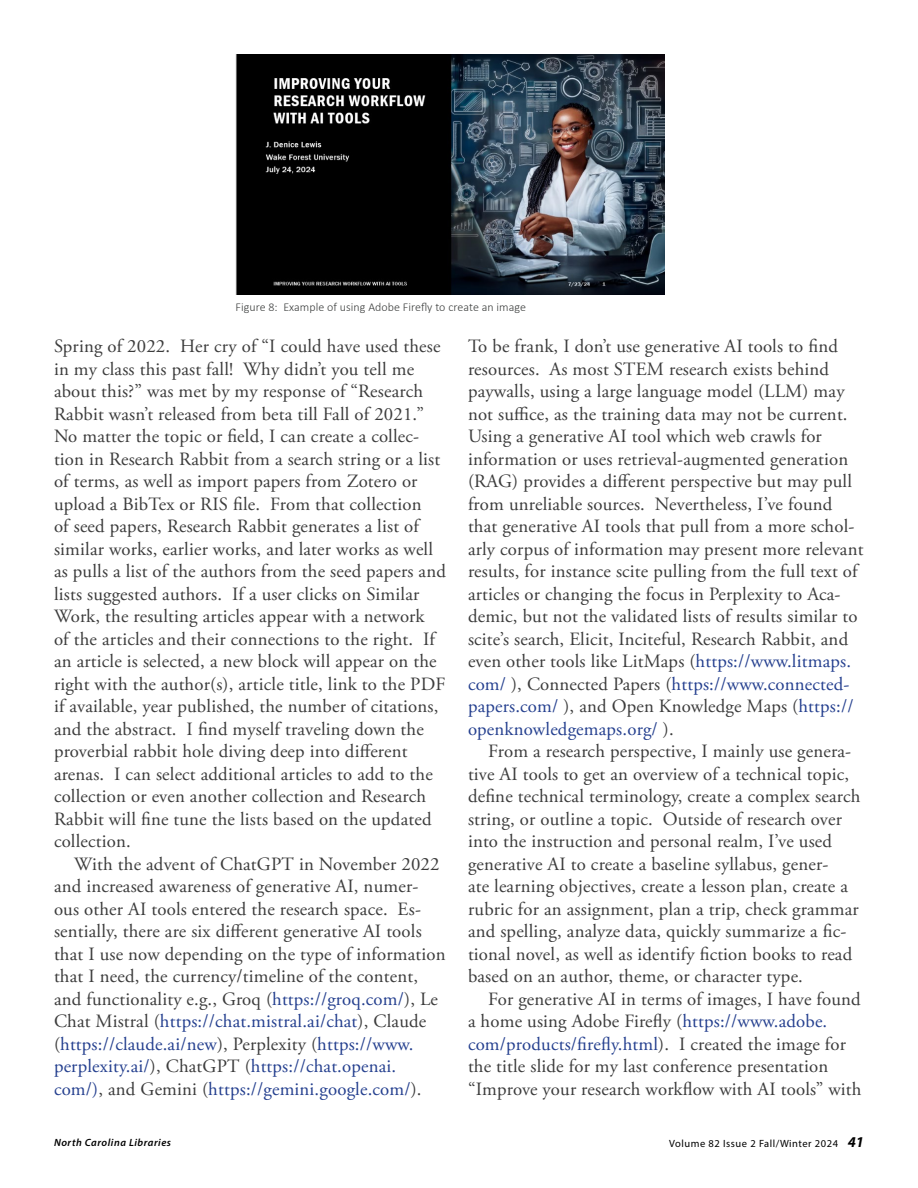
<style>
.page{position:relative;width:918px;height:1188px;background:#fff}
.page>*{position:absolute;margin:0;border:0;box-sizing:border-box;transform-origin:0 0}
.t1{font:18.75px/22.5px "Adobe Garamond Pro";letter-spacing:.01em;color:#3c3c3c}
.t2{font:italic 700 15px "Myriad Pro";color:#000}
.t3{font:300 12px "Calibri";letter-spacing:.005em;color:#3e403f}
.t4{font:10.5px "Myriad Pro";letter-spacing:.05em;color:#000}
.t5{font:italic 600 10.5px "Myriad Pro";letter-spacing:.05em;color:#000}
.s1{color:#25408f}
</style>
<div class="page">
<img style="left:235px;top:54px;width:430px;height:240px">
<p class="t3" style="left:235px;top:300px;width:292px">Figure 8: Example of using Adobe Firefly to create an image</p>
<p class="t1" style="left:54px;top:336px;width:393px">Spring of 2022. Her cry of “I could have used these in my class this past fall! Why didn’t you tell me about this?” was met by my response of “Research Rabbit wasn’t released from beta till Fall of 2021.” No matter the topic or field, I can create a collec&shy;tion in Research Rabbit from a search string or a list of terms, as well as import papers from Zotero or upload a BibTex or RIS file. From that collection<br>of seed papers, Research Rabbit generates a list of similar works, earlier works, and later works as well as pulls a list of the authors from the seed papers and lists suggested authors. If a user clicks on Similar Work, the resulting articles appear with a network<br>of the articles and their connections to the right. If an article is selected, a new block will appear on the right with the author(s), article title, link to the PDF if available, year published, the number of citations, and the abstract. I find myself traveling down the proverbial rabbit hole diving deep into different arenas. I can select additional articles to add to the collection or even another collection and Research Rabbit will fine tune the lists based on the updated collection.</p>
<p class="t1" style="left:54px;top:853px;width:393px;text-indent:20px">With the advent of ChatGPT in November 2022 and increased awareness of generative AI, numer&shy;ous other AI tools entered the research space. Es&shy;sentially, there are six different generative AI tools that I use now depending on the type of information that I need, the currency/timeline of the content, and functionality e.g., Groq (<span class="s1">https://groq.com/</span>), Le Chat Mistral (<span class="s1">https://chat.mistral.ai/chat</span>), Claude (<span class="s1">https://claude.ai/new</span>), Perplexity (<span class="s1">https://www. perplexity.ai/</span>), ChatGPT (<span class="s1">https://chat.openai. com/)</span>, and Gemini (<span class="s1">https://gemini.google.com/</span>).</p>
<p class="t1" style="left:468px;top:336px;width:397px">To be frank, I don’t use generative AI tools to find resources. As most STEM research exists behind paywalls, using a large language model (LLM) may not suffice, as the training data may not be current.<br>Using a generative AI tool which web crawls for information or uses retrieval-augmented generation (RAG) provides a different perspective but may pull from unreliable sources. Nevertheless, I’ve found that generative AI tools that pull from a more schol&shy;arly corpus of information may present more relevant results, for instance scite pulling from the full text of articles or changing the focus in Perplexity to Aca&shy;demic, but not the validated lists of results similar to scite’s search, Elicit, Inciteful, Research Rabbit, and even other tools like LitMaps (<span class="s1">https://www.litmaps. com/</span> ), Connected Papers (<span class="s1">https://www.connected&shy;papers.com/</span> ), and Open Knowledge Maps (<span class="s1">https:// openknowledgemaps.org/</span> ).</p>
<p class="t1" style="left:468px;top:741px;width:394px;text-indent:20px">From a research perspective, I mainly use genera&shy;tive AI tools to get an overview of a technical topic, define technical terminology, create a complex search string, or outline a topic. Outside of research over into the instruction and personal realm, I’ve used generative AI to create a baseline syllabus, gener-<br>ate learning objectives, create a lesson plan, create a rubric for an assignment, plan a trip, check grammar and spelling, analyze data, quickly summarize a fic&shy;tional novel, as well as identify fiction books to read based on an author, theme, or character type.</p>
<p class="t1" style="left:468px;top:988px;width:395px;text-indent:20px">For generative AI in terms of images, I have found a home using Adobe Firefly (<span class="s1">https://www.adobe. com/products/firefly.html</span>). I created the image for the title slide for my last conference presentation “Improve your research workflow with AI tools” with</p>
<p class="t5" style="left:54px;top:1136px;width:119px">North Carolina Libraries</p>
<p class="t2" style="left:848px;top:1132px;width:18px">41</p>
<p class="t4" style="left:669px;top:1137px;width:170px">Volume 82 Issue 2 Fall/Winter 2024</p>
</div>
